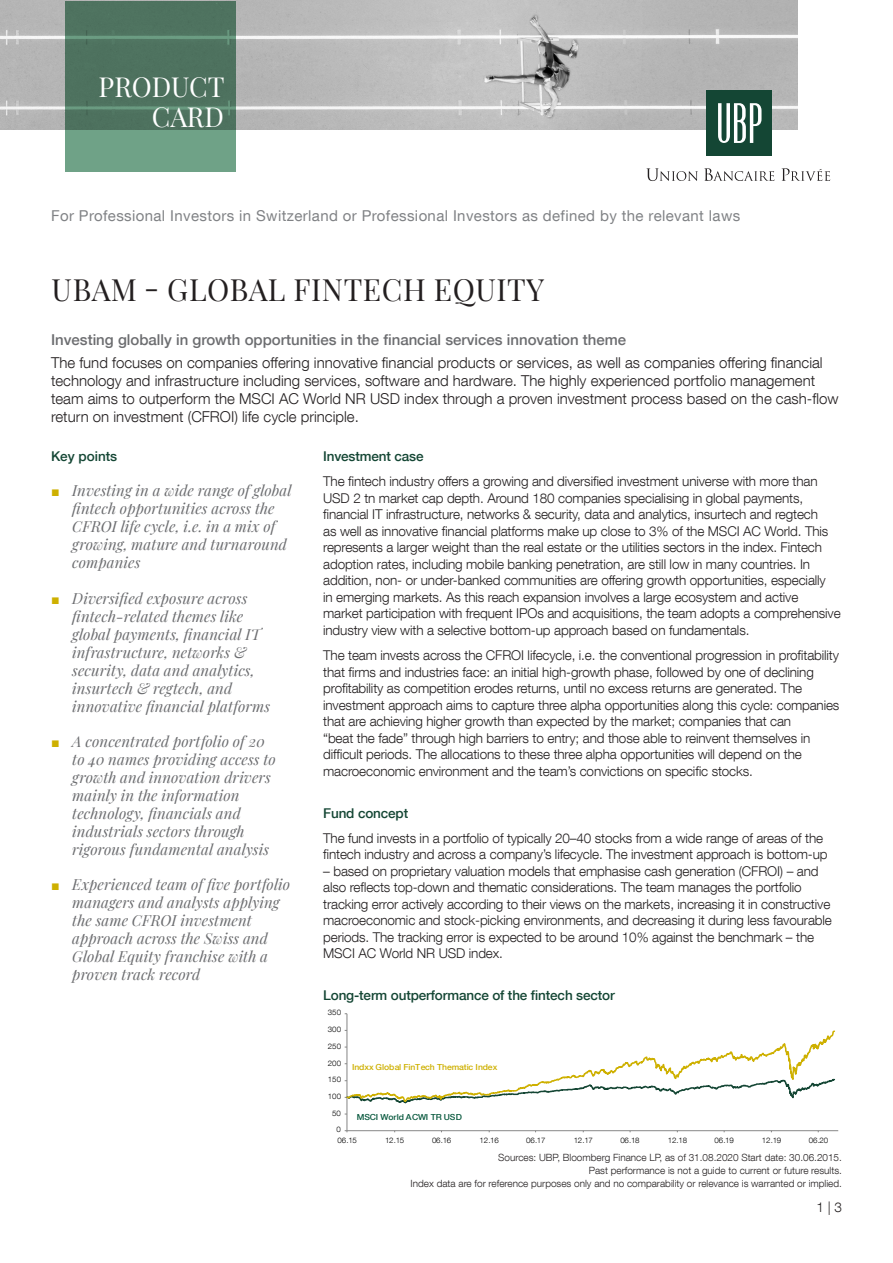
<style>
.page{position:relative;width:893px;height:1263px;background:#fff}
.page>*{position:absolute;margin:0;border:0;box-sizing:border-box;transform-origin:0 0}
.nom_du_fonds{font:30px "Playfair Display";letter-spacing:.02em;color:#231f20}
.t1{font:27px "Playfair Display";color:#fff}
.t2{font:italic 15px/18px "Playfair Display";letter-spacing:.005em;color:#6c6d70}
.Texte_Intro{font:300 15px/18px "Helvetica Neue LT Com";color:#231f20}
.For_qualified_invest{font:15px "Helvetica Neue LT Com";letter-spacing:.025em;color:#808285}
.Texte_Intro_65{font:500 15px "Helvetica Neue LT Com";color:#6c6d70}
.Texte{font:300 13.5px/16.5px "Helvetica Neue LT Com";letter-spacing:-.01em;color:#231f20}
.Titre_Niv_2{font:500 13.5px "Helvetica Neue LT Com";letter-spacing:-.01em;color:#144634}
.Sources{font:300 10.05px/12.6px "Helvetica Neue LT Com";color:#231f20;text-align:right}
.t3{font:500 8.4px "Helvetica Neue LT Com";letter-spacing:-.02em;color:#ceb000}
.t4{font:500 8.4px "Helvetica Neue LT Com";letter-spacing:-.015em;color:#09593e}
.t5{font:300 7.65px "Helvetica Neue LT Com";letter-spacing:-.025em;color:#000}
.s1{font-family:"Arial";font-style:normal;font-size:14.25px;color:#ceb000}
</style>
<div class="page">
<img style="left:0;top:0;width:797px;height:130px">
<svg style="left:65px;top:1px;width:170px;height:170px;background:#577f69"></svg>
<svg style="left:646px;top:168px;width:52px;height:13px"></svg>
<svg style="left:704px;top:168px;width:70px;height:13px"></svg>
<svg style="left:781px;top:168px;width:49px;height:13px"></svg>
<div style="left:706px;top:90px;width:66px;height:66px;background:#144634"></div>
<svg style="left:718px;top:103px;width:43px;height:40px"></svg>
<hr style="left:347px;top:1014px;width:1px;height:117px;background:#868686">
<hr style="left:347px;top:1130px;width:491px;height:1px;background:#868686">
<svg style="left:345px;top:1029px;width:490px;height:91px"></svg>
<p class="t1" style="left:99px;top:66px;width:128px">PRODUCT</p>
<p class="t1" style="left:152px;top:96px;width:74px">CARD</p>
<p class="For_qualified_invest" style="left:51px;top:207px;width:691px">For Professional Investors in Switzerland or Professional Investors as defined by the relevant laws</p>
<p class="nom_du_fonds" style="left:52px;top:267px;width:494px">UBAM - GLOBAL FINTECH EQUITY</p>
<p class="Texte_Intro_65" style="left:51px;top:331px;width:577px">Investing globally in growth opportunities in the financial services innovation theme</p>
<p class="Texte_Intro" style="left:51px;top:353px;width:789px">The fund focuses on companies offering innovative financial products or services, as well as companies offering financial technology and infrastructure including services, software and hardware. The highly experienced portfolio management team aims to outperform the MSCI AC World NR USD index through a proven investment process based on the cash-flow return on investment (CFROI) life cycle principle.</p>
<p class="Titre_Niv_2" style="left:323px;top:448px;width:102px">Investment case</p>
<p class="Texte" style="left:323px;top:473px;width:519px">The fintech industry offers a growing and diversified investment universe with more than USD 2 tn market cap depth. Around 180 companies specialising in global payments, financial IT infrastructure, networks &amp; security, data and analytics, insurtech and regtech<br>as well as innovative financial platforms make up close to 3% of the MSCI AC World. This represents a larger weight than the real estate or the utilities sectors in the index. Fintech adoption rates, including mobile banking penetration, are still low in many countries. In addition, non- or under-banked communities are offering growth opportunities, especially<br>in emerging markets. As this reach expansion involves a large ecosystem and active market participation with frequent IPOs and acquisitions, the team adopts a comprehensive industry view with a selective bottom-up approach based on fundamentals.</p>
<p class="Texte" style="left:323px;top:647px;width:518px">The team invests across the CFROI lifecycle, i.e. the conventional progression in profitability that firms and industries face: an initial high-growth phase, followed by one of declining profitability as competition erodes returns, until no excess returns are generated. The investment approach aims to capture three alpha opportunities along this cycle: companies that are achieving higher growth than expected by the market; companies that can<br>“beat the fade” through high barriers to entry; and those able to reinvent themselves in difficult periods. The allocations to these three alpha opportunities will depend on the macroeconomic environment and the team’s convictions on specific stocks.</p>
<p class="Titre_Niv_2" style="left:323px;top:805px;width:87px">Fund concept</p>
<p class="Texte" style="left:323px;top:829px;width:506px">The fund invests in a portfolio of typically 20–40 stocks from a wide range of areas of the fintech industry and across a company’s lifecycle. The investment approach is bottom-up</p>
<p class="Texte" style="left:323px;top:862px;width:510px">– based on proprietary valuation models that emphasise cash generation (CFROI) – and also reflects top-down and thematic considerations. The team manages the portfolio tracking error actively according to their views on the markets, increasing it in constructive macroeconomic and stock-picking environments, and decreasing it during less favourable periods. The tracking error is expected to be around 10% against the benchmark – the MSCI AC World NR USD index.</p>
<p class="Titre_Niv_2" style="left:323px;top:987px;width:293px">Long-term outperformance of the fintech sector</p>
<p class="Titre_Niv_2" style="left:51px;top:448px;width:68px">Key points</p>
<p class="t2" style="left:72px;top:481px;width:221px;text-indent:-21px"><span class="s1">■</span> Investing in a wide range of global fintech opportunities across the<br>CFROI life cycle, i.e. in a mix of growing, mature and turnaround companies</p>
<p class="t2" style="left:72px;top:588px;width:200px;text-indent:-21px"><span class="s1">■</span> Diversified exposure across fintech-related themes like global payments, financial IT infrastructure, networks &amp; security, data and analytics, insurtech &amp; regtech, and innovative financial platforms</p>
<p class="t2" style="left:72px;top:731px;width:205px;text-indent:-21px"><span class="s1">■</span> A concentrated portfolio of 20 to 40 names providing access to growth and innovation drivers mainly in the information technology, financials and industrials sectors through rigorous fundamental analysis</p>
<p class="t2" style="left:72px;top:874px;width:219px;text-indent:-21px"><span class="s1">■</span> Experienced team of five portfolio managers and analysts applying the same CFROI investment approach across the Swiss and<br>Global Equity franchise with a proven track record</p>
<p class="t5" style="left:328px;top:1008px;width:15px">350</p>
<p class="t5" style="left:328px;top:1025px;width:15px">300</p>
<p class="t5" style="left:328px;top:1041px;width:15px">250</p>
<p class="t5" style="left:328px;top:1058px;width:15px">200</p>
<p class="t5" style="left:328px;top:1075px;width:15px">150</p>
<p class="t5" style="left:328px;top:1091px;width:15px">100</p>
<p class="t5" style="left:332px;top:1108px;width:10px">50</p>
<p class="t5" style="left:336px;top:1125px;width:6px">0</p>
<p class="t3" style="left:352px;top:1061px;width:147px">Indxx Global FinTech Thematic Index</p>
<p class="t4" style="left:357px;top:1112px;width:107px">MSCI World ACWI TR USD</p>
<p class="t5" style="left:338px;top:1136px;width:21px">06.15</p>
<p class="t5" style="left:385px;top:1136px;width:21px">12.15</p>
<p class="t5" style="left:432px;top:1136px;width:21px">06.16</p>
<p class="t5" style="left:479px;top:1136px;width:21px">12.16</p>
<p class="t5" style="left:526px;top:1136px;width:21px">06.17</p>
<p class="t5" style="left:574px;top:1136px;width:21px">12.17</p>
<p class="t5" style="left:620px;top:1136px;width:21px">06.18</p>
<p class="t5" style="left:668px;top:1136px;width:21px">12.18</p>
<p class="t5" style="left:714px;top:1136px;width:21px">06.19</p>
<p class="t5" style="left:762px;top:1136px;width:21px">12.19</p>
<p class="t5" style="left:809px;top:1136px;width:21px">06.20</p>
<p class="Sources" style="left:411px;top:1151px;width:433px">Sources: UBP, Bloomberg Finance LP, as of 31.08.2020 Start date: 30.06.2015.<br>Past performance is not a guide to current or future results.<br>Index data are for reference purposes only and no comparability or relevance is warranted or implied.</p>
<p class="Texte" style="left:816px;top:1199px;width:27px">1 | 3</p>
</div>
